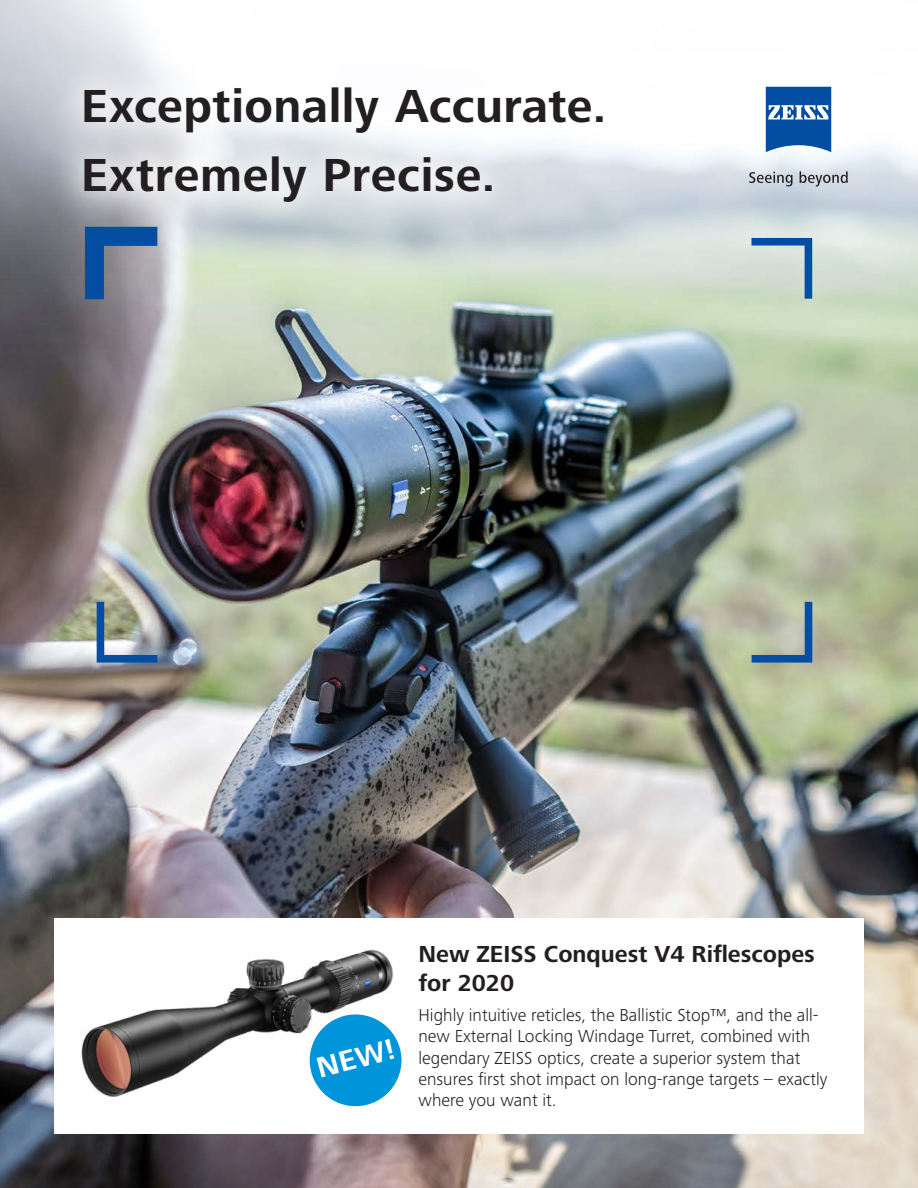
<style>
.page{position:relative;width:918px;height:1188px;background:#fff}
.page>*{position:absolute;margin:0;border:0;box-sizing:border-box;transform-origin:0 0}
.t1{font:700 48px/69px "Zeiss Frutiger Next Pro";letter-spacing:.01em;color:#231f20}
.t2{font:700 30px "Zeiss Frutiger Next Pro";color:#fff}
.t3{font:700 24px/28.5px "Zeiss Frutiger Next Pro";color:#231f20}
.t4{font:300 18px/21.3px "Zeiss Frutiger Next Pro";color:#231f20}
</style>
<div class="page">
<img style="left:0;top:0;width:918px;height:1188px">
<div style="left:47px;top:50px;width:593px;height:189px;background:#fff;opacity:.75"></div>
<svg style="left:766px;top:87px;width:65px;height:65px;background:#326fb3"></svg>
<svg style="left:749px;top:172px;width:44px;height:14px"></svg>
<svg style="left:800px;top:171px;width:48px;height:15px"></svg>
<svg style="left:85px;top:227px;width:72px;height:72px;background:#56769f"></svg>
<svg style="left:752px;top:238px;width:60px;height:61px;background:#a2bcc6"></svg>
<svg style="left:752px;top:602px;width:60px;height:61px;background:#91a4a6"></svg>
<svg style="left:97px;top:602px;width:60px;height:61px;background:#8a9da7"></svg>
<div style="left:54px;top:918px;width:810px;height:216px;background:#fff"></div>
<img style="left:81px;top:949px;width:313px;height:148px">
<svg style="left:305px;top:1009px;width:97px;height:98px"></svg>
<h1 class="t1" style="left:81px;top:72px;width:527px">Exceptionally Accurate.<br>Extremely Precise.</h1>
<h2 class="t2" style="left:313px;top:1052px;width:81px;rotate:-15deg">NEW!</h2>
<h3 class="t3" style="left:418px;top:940px;width:398px">New ZEISS Conquest V4 Riflescopes for 2020</h3>
<p class="t4" style="left:418px;top:1004px;width:411px">Highly intuitive reticles, the Ballistic Stop™, and the all&shy;new External Locking Windage Turret, combined with legendary ZEISS optics, create a superior system that ensures first shot impact on long-range targets – exactly where you want it.</p>
</div>
